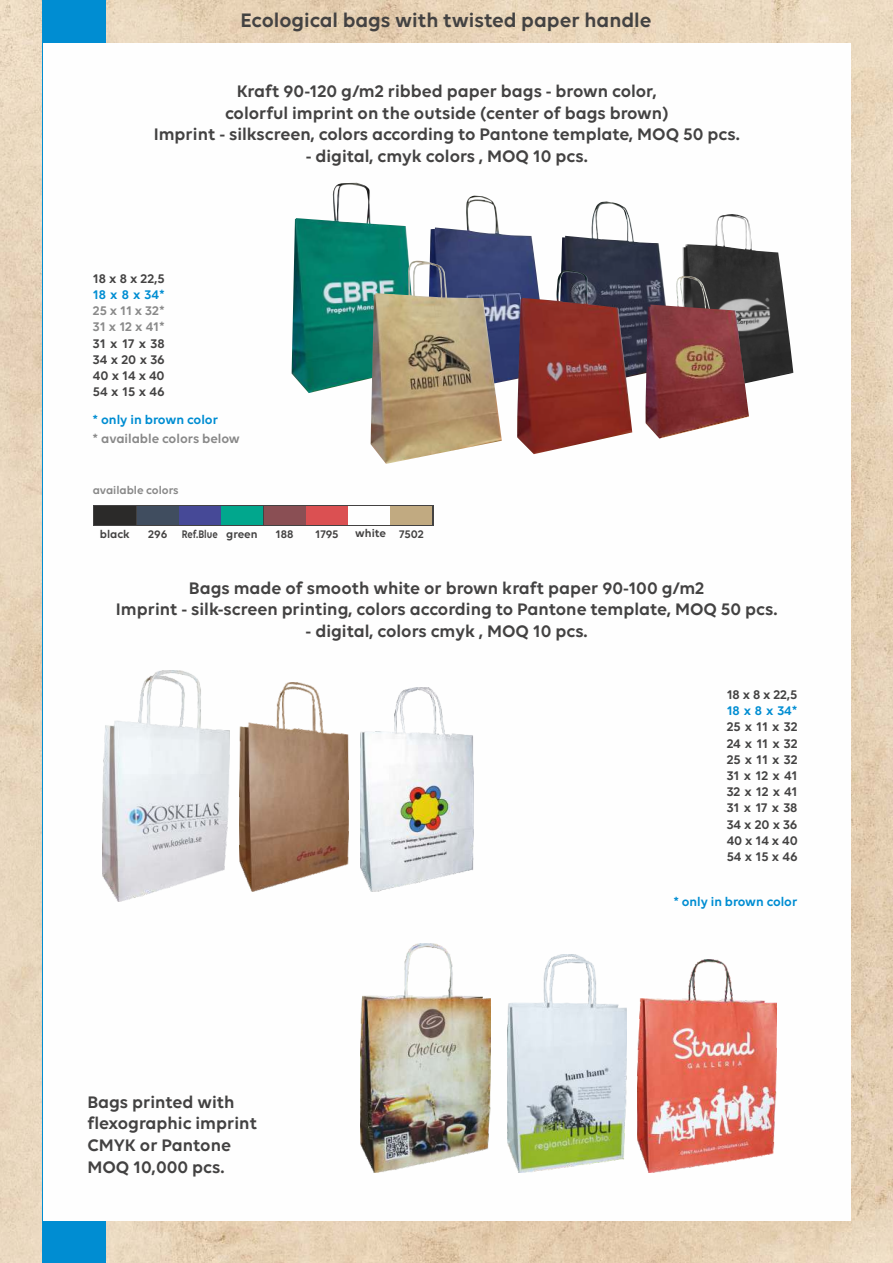
<style>
.page{position:relative;width:893px;height:1263px;background:#fff}
.page>*{position:absolute;margin:0;border:0;box-sizing:border-box;transform-origin:0 0}
.t1{font:600 21px "Volte";color:#434242}
.t2{font:600 18px/21.6px "Volte";color:#434242;text-align:center}
.t3{font:600 13.5px/16.2px "Volte";color:#434242;text-align:justify}
.t4{font:600 13.5px/16.2px "Volte";color:#898989}
.t5{font:600 13.5px "Volte";color:#008dd2}
.t6{font:600 13.35px "Volte";color:#008dd2}
.t7{font:600 11.85px "Volte";color:#434242}
.t8{font:600 11.85px "Volte";color:#898989}
.t9{font:600 11.85px "Volte";color:#434242;scale:.82 1}
</style>
<div class="page">
<img style="left:0;top:0;width:893px;height:1263px">
<div style="left:43px;top:0;width:63px;height:1263px;background:#008dd2"></div>
<div style="left:43px;top:43px;width:807px;height:1177px;background:#fefefe"></div>
<img style="left:102px;top:670px;width:128px;height:232px">
<img style="left:239px;top:683px;width:110px;height:209px">
<img style="left:360px;top:688px;width:114px;height:204px">
<img style="left:361px;top:943px;width:130px;height:230px">
<img style="left:508px;top:954px;width:118px;height:219px">
<img style="left:637px;top:959px;width:140px;height:214px">
<svg style="left:93px;top:505px;width:340px;height:20px"></svg>
<div style="left:94px;top:506px;width:42px;height:18px;background:#2b2a29"></div>
<div style="left:137px;top:506px;width:41px;height:18px;background:#404d5f"></div>
<div style="left:179px;top:506px;width:42px;height:18px;background:#464997"></div>
<div style="left:264px;top:506px;width:41px;height:18px;background:#8a4f54"></div>
<div style="left:306px;top:506px;width:41px;height:18px;background:#db5052"></div>
<div style="left:349px;top:506px;width:41px;height:18px;background:#fefefe"></div>
<div style="left:391px;top:506px;width:41px;height:18px;background:#c1aa81"></div>
<div style="left:222px;top:506px;width:41px;height:18px;background:#01a78d"></div>
<img style="left:292px;top:183px;width:126px;height:210px">
<img style="left:561px;top:201px;width:105px;height:176px">
<img style="left:429px;top:196px;width:107px;height:186px">
<img style="left:682px;top:214px;width:111px;height:169px">
<img style="left:517px;top:270px;width:115px;height:184px">
<img style="left:371px;top:261px;width:131px;height:203px">
<img style="left:676px;top:276px;width:34px;height:29px">
<img style="left:645px;top:305px;width:104px;height:133px">
<p class="t1" style="left:240px;top:12px;width:413px">Ecological bags with twisted paper handle</p>
<p class="t2" style="left:154px;top:82px;width:587px">Kraft 90-120 g/m2 ribbed paper bags - brown color,<br>colorful imprint on the outside (center of bags brown)<br>Imprint - silkscreen, colors according to Pantone template, MOQ 50 pcs.</p>
<p class="t2" style="left:306px;top:147px;width:284px">- digital, cmyk colors , MOQ 10 pcs.</p>
<p class="t3" style="left:93px;top:271px;width:73px">18 x 8 x 22,5</p>
<p class="t5" style="left:93px;top:289px;width:73px">18 x 8 x 34*</p>
<p class="t4" style="left:93px;top:304px;width:73px">25 x 11 x 32*<br>31 x 12 x 41*</p>
<p class="t3" style="left:93px;top:336px;width:73px">31 x 17 x 38<br>34 x 20 x 36<br>40 x 14 x 40<br>54 x 15 x 46</p>
<p class="t6" style="left:93px;top:414px;width:127px">* only in brown color</p>
<p class="t4" style="left:93px;top:431px;width:149px">* available colors below</p>
<p class="t8" style="left:93px;top:485px;width:88px">available colors</p>
<p class="t7" style="left:100px;top:529px;width:32px">black</p>
<p class="t7" style="left:148px;top:529px;width:21px">296</p>
<p class="t7" style="left:226px;top:529px;width:33px">green</p>
<p class="t7" style="left:276px;top:529px;width:19px">188</p>
<p class="t7" style="left:315px;top:529px;width:25px">1795</p>
<p class="t7" style="left:355px;top:528px;width:70px">white 7502</p>
<p class="t9" style="left:182px;top:529px;width:45px">Ref.Blue</p>
<p class="t2" style="left:116px;top:578px;width:663px">Bags made of smooth white or brown kraft paper 90-100 g/m2<br>Imprint - silk-screen printing, colors according to Pantone template, MOQ 50 pcs.</p>
<p class="t2" style="left:306px;top:622px;width:284px">- digital, colors cmyk , MOQ 10 pcs.</p>
<p class="t3" style="left:727px;top:687px;width:72px">18 x 8 x 22,5</p>
<p class="t5" style="left:727px;top:705px;width:72px">18 x 8 x 34*</p>
<p class="t3" style="left:727px;top:720px;width:73px">25 x 11 x 32<br>24 x 11 x 32<br>25 x 11 x 32<br>31 x 12 x 41<br>32 x 12 x 41<br>31 x 17 x 38<br>34 x 20 x 36<br>40 x 14 x 40<br>54 x 15 x 46</p>
<p class="t2" style="left:87px;top:1092px;width:171px;text-align:left">Bags printed with flexographic imprint<br>CMYK or Pantone<br>MOQ 10,000 pcs.</p>
<p class="t6" style="left:673px;top:895px;width:126px">* only in brown color</p>
</div>
